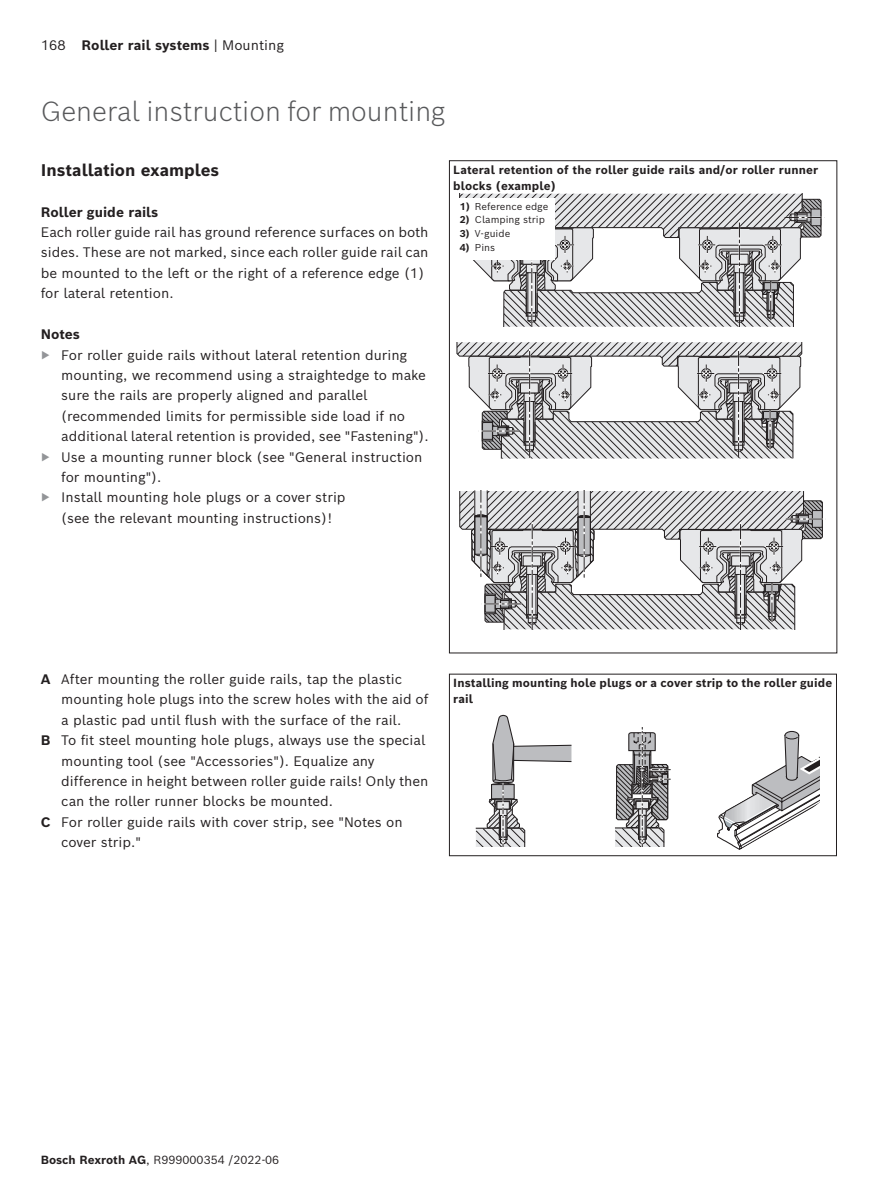
<style>
.page{position:relative;width:893px;height:1191px;background:#fff}
.page>*{position:absolute;margin:0;border:0;box-sizing:border-box;transform-origin:0 0}
.t1{font:300 27px "Bosch Sans";color:#57585a}
.t2{font:700 16.5px "Bosch Sans";color:#231f20}
.t3{font:13.5px/20.4px "Bosch Sans";color:#231f20}
.t4{font:700 13.5px "Bosch Sans";color:#231f20}
.t5{font:700 11.55px/16.4px "Bosch Sans";letter-spacing:.01em;color:#231f20}
.t6{font:11.55px "Bosch Sans";color:#231f20}
.t7{font:9.75px "Bosch Sans";color:#231f20}
.s1{font-weight:400}
.s2{color:#939598}
.s3{font-weight:700}
</style>
<div class="page">
<div style="left:449px;top:674px;width:388px;height:182px;border:1px solid #231f20"></div>
<svg style="left:459px;top:194px;width:363px;height:133px"></svg>
<svg style="left:459px;top:491px;width:367px;height:138px"></svg>
<svg style="left:456px;top:342px;width:346px;height:116px"></svg>
<svg style="left:717px;top:730px;width:103px;height:120px"></svg>
<svg style="left:615px;top:727px;width:55px;height:120px"></svg>
<svg style="left:476px;top:715px;width:95px;height:132px"></svg>
<div style="left:455px;top:198px;width:99px;height:61px;background:#fff"></div>
<p class="t4" style="left:41px;top:37px;width:245px"><span class="s1">168</span> Roller rail systems <span class="s1">| Mounting</span></p>
<h1 class="t1" style="left:41px;top:94px;width:406px">General instruction for mounting</h1>
<p class="t2" style="left:41px;top:159px;width:180px">Installation examples</p>
<p class="t4" style="left:41px;top:203px;width:119px">Roller guide rails</p>
<p class="t3" style="left:41px;top:221px;width:389px">Each roller guide rail has ground reference surfaces on both sides. These are not marked, since each roller guide rail can be mounted to the left or the right of a reference edge (1) for lateral retention.</p>
<p class="t4" style="left:41px;top:325px;width:41px">Notes</p>
<p class="t3" style="left:41px;top:344px;width:368px"><span class="s2">▶</span> For roller guide rails without lateral retention during</p>
<p class="t3" style="left:61px;top:364px;width:366px">mounting, we recommend using a straightedge to make</p>
<p class="t3" style="left:61px;top:385px;width:308px">sure the rails are properly aligned and parallel</p>
<p class="t3" style="left:61px;top:405px;width:345px">(recommended limits for permissible side load if no</p>
<p class="t3" style="left:61px;top:425px;width:369px">additional lateral retention is provided, see "Fastening").</p>
<p class="t3" style="left:41px;top:446px;width:383px"><span class="s2">▶</span> Use a mounting runner block (see "General instruction</p>
<p class="t3" style="left:61px;top:466px;width:102px">for mounting").</p>
<p class="t3" style="left:41px;top:487px;width:306px"><span class="s2">▶</span> Install mounting hole plugs or a cover strip</p>
<p class="t3" style="left:61px;top:507px;width:272px">(see the relevant mounting instructions)!</p>
<p class="t5" style="left:453px;top:161px;width:366px">Lateral retention of the roller guide rails and/or roller runner blocks (example)</p>
<p class="t7" style="left:460px;top:200px;width:90px"><span class="s3">1)</span> Reference edge</p>
<p class="t7" style="left:460px;top:213px;width:87px"><span class="s3">2)</span> Clamping strip</p>
<p class="t7" style="left:460px;top:227px;width:52px"><span class="s3">3)</span> V-guide</p>
<p class="t7" style="left:460px;top:240px;width:37px"><span class="s3">4)</span> Pins</p>
<p class="t3" style="left:41px;top:668px;width:363px"><span class="s3">A</span> After mounting the roller guide rails, tap the plastic</p>
<p class="t3" style="left:61px;top:689px;width:369px">mounting hole plugs into the screw holes with the aid of</p>
<p class="t3" style="left:61px;top:709px;width:342px">a plastic pad until flush with the surface of the rail.</p>
<p class="t3" style="left:41px;top:729px;width:386px"><span class="s3">B</span> To fit steel mounting hole plugs, always use the special</p>
<p class="t3" style="left:61px;top:750px;width:315px">mounting tool (see "Accessories"). Equalize any</p>
<p class="t3" style="left:61px;top:770px;width:369px">difference in height between roller guide rails! Only then</p>
<p class="t3" style="left:61px;top:791px;width:273px">can the roller runner blocks be mounted.</p>
<p class="t3" style="left:41px;top:811px;width:363px"><span class="s3">C</span> For roller guide rails with cover strip, see "Notes on</p>
<p class="t3" style="left:61px;top:831px;width:81px">cover strip."</p>
<p class="t5" style="left:453px;top:674px;width:380px">Installing mounting hole plugs or a cover strip to the roller guide rail</p>
<p class="t6" style="left:41px;top:1151px;width:240px"><span class="s3">Bosch Rexroth AG</span>, R999000354 /2022-06</p>
</div>
